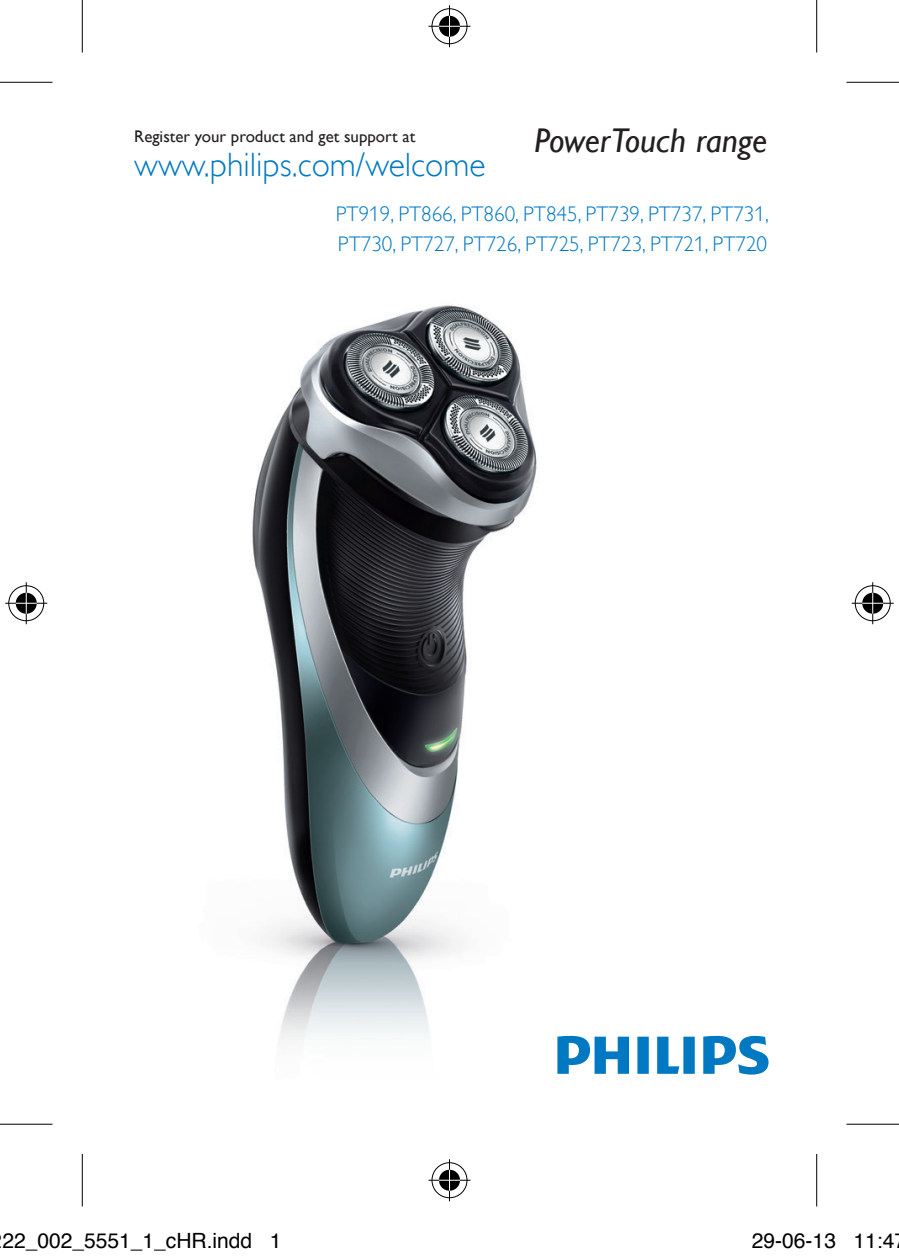
<style>
.page{position:relative;width:899px;height:1259px;background:#fff}
.page>*{position:absolute;margin:0;border:0;box-sizing:border-box;transform-origin:0 0}
.t1{font:italic 34.3px "Gill Sans Alt One WGL";color:#231f20}
.t2{font:33.6px "Gill Sans Alt One WGL Light";color:#0079c2}
.t3{font:21px/30.1px "Gill Sans Alt One WGL Light";color:#0079c2}
.t4{font:21px "Helvetica";color:#000}
.t5{font:16.8px "Gill Sans Alt One WGL";color:#231f20}
</style>
<div class="page">
<img style="left:252px;top:305px;width:322px;height:735px">
<svg style="left:557px;top:1036px;width:211px;height:38px"></svg>
<svg style="left:0;top:81px;width:52px;height:1px"></svg>
<svg style="left:846px;top:81px;width:53px;height:1px"></svg>
<svg style="left:81px;top:0;width:1px;height:53px"></svg>
<svg style="left:81px;top:1154px;width:1px;height:52px"></svg>
<svg style="left:817px;top:0;width:1px;height:53px"></svg>
<svg style="left:817px;top:1154px;width:1px;height:52px"></svg>
<hr style="left:0;top:82px;width:52px;height:1px;background:#000">
<hr style="left:846px;top:82px;width:53px;height:1px;background:#000">
<hr style="left:0;top:1123px;width:52px;height:2px;background:#000">
<hr style="left:846px;top:1123px;width:53px;height:2px;background:#000">
<hr style="left:82px;top:0;width:1px;height:53px;background:#000">
<hr style="left:82px;top:1154px;width:1px;height:52px;background:#000">
<hr style="left:816px;top:0;width:1px;height:53px;background:#000">
<hr style="left:816px;top:1154px;width:1px;height:52px;background:#000">
<div style="left:430px;top:7px;width:39px;height:39px;border:4px solid #fff;border-radius:50%"></div>
<svg style="left:428px;top:24px;width:42px;height:4px"></svg>
<div style="left:447px;top:5px;width:5px;height:42px;background:#fff"></div>
<div style="left:437px;top:14px;width:25px;height:25px;border:4px solid #fff;border-radius:50%"></div>
<div style="left:431px;top:8px;width:36px;height:36px;border:1px solid #000;border-radius:50%"></div>
<hr style="left:428px;top:26px;width:42px;height:1px;background:#000">
<hr style="left:449px;top:5px;width:1px;height:42px;background:#000">
<svg style="left:439px;top:16px;width:21px;height:21px"></svg>
<div style="left:430px;top:1160px;width:39px;height:40px;border:4px solid #fff;border-radius:50%"></div>
<hr style="left:428px;top:1178px;width:42px;height:4px;background:#fff">
<div style="left:447px;top:1159px;width:5px;height:42px;background:#fff"></div>
<div style="left:437px;top:1167px;width:25px;height:26px;border:4px solid #fff;border-radius:50%"></div>
<div style="left:431px;top:1162px;width:36px;height:36px;border:1px solid #000;border-radius:50%"></div>
<hr style="left:428px;top:1179px;width:42px;height:2px;background:#000">
<hr style="left:449px;top:1159px;width:1px;height:42px;background:#000">
<div style="left:439px;top:1170px;width:21px;height:21px;background:#000;border-radius:50%"></div>
<hr style="left:439px;top:1179px;width:21px;height:2px;background:#fff">
<svg style="left:449px;top:1170px;width:1px;height:21px"></svg>
<div style="left:7px;top:583px;width:39px;height:40px;border:4px solid #fff;border-radius:50%"></div>
<svg style="left:5px;top:601px;width:42px;height:4px"></svg>
<svg style="left:24px;top:582px;width:4px;height:42px"></svg>
<div style="left:14px;top:590px;width:25px;height:26px;border:4px solid #fff;border-radius:50%"></div>
<div style="left:8px;top:585px;width:36px;height:36px;border:1px solid #000;border-radius:50%"></div>
<hr style="left:5px;top:603px;width:42px;height:1px;background:#000">
<hr style="left:26px;top:582px;width:1px;height:42px;background:#000">
<svg style="left:16px;top:593px;width:21px;height:21px"></svg>
<div style="left:853px;top:583px;width:39px;height:40px;border:4px solid #fff;border-radius:50%"></div>
<svg style="left:851px;top:601px;width:42px;height:4px"></svg>
<svg style="left:870px;top:582px;width:5px;height:42px"></svg>
<div style="left:860px;top:590px;width:25px;height:26px;border:4px solid #fff;border-radius:50%"></div>
<div style="left:855px;top:585px;width:35px;height:36px;border:1px solid #000;border-radius:50%"></div>
<hr style="left:851px;top:603px;width:42px;height:1px;background:#000">
<hr style="left:872px;top:582px;width:1px;height:42px;background:#000">
<svg style="left:862px;top:593px;width:21px;height:21px"></svg>
<h1 class="t1" style="left:534px;top:116px;width:234px">PowerTouch range</h1>
<p class="t5" style="left:134px;top:125px;width:282px">Register your product and get support at</p>
<h2 class="t2" style="left:134px;top:143px;width:353px">www.philips.com/welcome</h2>
<p class="t3" style="left:336px;top:199px;width:434px">PT919, PT866, PT860, PT845, PT739, PT737, PT731,<br>PT730, PT727, PT726, PT725, PT723, PT721, PT720</p>
<p class="t4" style="left:2px;top:1225px;width:281px">22_002_5551_1_cHR.indd 1</p>
<p class="t4" style="left:752px;top:1225px;width:144px">29-06-13 11:4</p>
</div>
